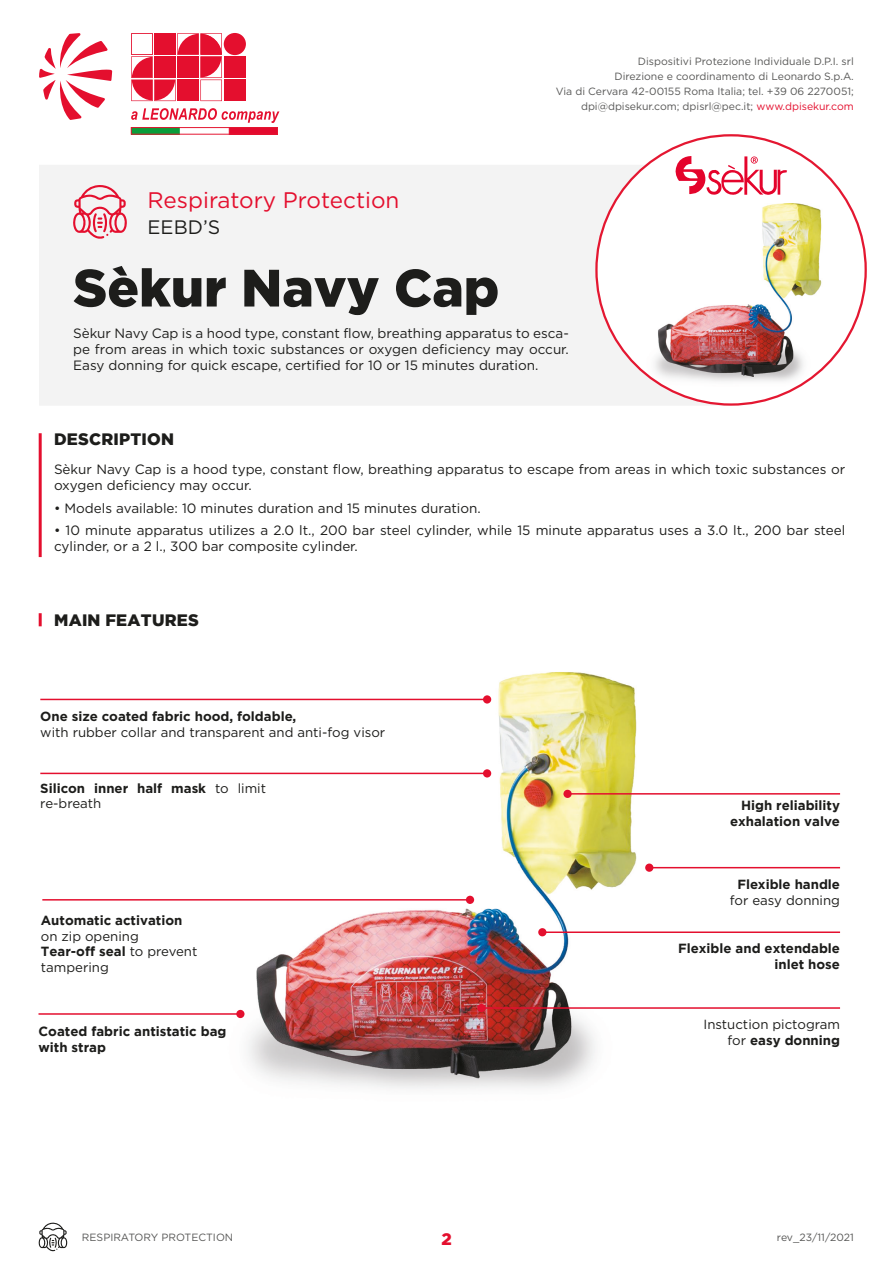
<style>
.page{position:relative;width:893px;height:1263px;background:#fff}
.page>*{position:absolute;margin:0;border:0;box-sizing:border-box;transform-origin:0 0}
.t1{font:900 52.5px "Gotham";color:#1d1d1b}
.t2{font:22.5px "Gotham";color:#e40f2e}
.t3{font:19.5px "Gotham";color:#1d1d1b}
.t4{font:900 16.5px "Gotham";letter-spacing:.015em;color:#1d1d1b}
.t5{font:900 16.5px "Gotham";color:#e40f2e}
.t6{font:13.5px/16.2px "Gotham";color:#1d1d1b}
.t7{font:700 13.2px "Gotham";color:#1d1d1b}
.t8{font:13.2px "Gotham";color:#1d1d1b}
.t9{font:700 13.2px/15.9px "Gotham";color:#1d1d1b}
.t10{font:10.5px/15px "Gotham";color:#575756;text-align:right}
.s1{color:#e40f2e}
.s2{font-weight:400}
</style>
<div class="page">
<svg style="left:39px;top:1222px;width:28px;height:29px"></svg>
<div style="left:224px;top:56px;width:22px;height:22px;background:#e40f2e"></div>
<div style="left:224px;top:80px;width:22px;height:21px;background:#e40f2e"></div>
<div style="left:224px;top:33px;width:22px;height:22px;background:#e40f2e;border-radius:50%"></div>
<svg style="left:131px;top:33px;width:91px;height:68px"></svg>
<svg style="left:131px;top:108px;width:148px;height:15px"></svg>
<svg style="left:39px;top:33px;width:73px;height:87px"></svg>
<img style="left:133px;top:129px;width:143px;height:3px">
<div style="left:131px;top:127px;width:147px;height:7px;border:1px solid #e41731"></div>
<div style="left:39px;top:165px;width:713px;height:241px;background:#f3f3f3"></div>
<hr style="left:39px;top:433px;width:3px;height:124px;background:#e40f2e">
<svg style="left:39px;top:613px;width:3px;height:13px"></svg>
<svg style="left:73px;top:184px;width:54px;height:55px"></svg>
<img style="left:596px;top:151px;width:270px;height:253px">
<svg style="left:675px;top:155px;width:112px;height:44px"></svg>
<img style="left:51px;top:672px;width:764px;height:417px">
<hr style="left:646px;top:867px;width:194px;height:1px;background:#e40f2e">
<hr style="left:539px;top:931px;width:301px;height:2px;background:#e40f2e">
<hr style="left:478px;top:1007px;width:362px;height:2px;background:#e40f2e">
<hr style="left:569px;top:793px;width:271px;height:1px;background:#e40f2e">
<hr style="left:42px;top:899px;width:426px;height:1px;background:#e40f2e">
<hr style="left:39px;top:1013px;width:199px;height:2px;background:#e40f2e">
<hr style="left:40px;top:699px;width:447px;height:1px;background:#e40f2e">
<hr style="left:40px;top:773px;width:447px;height:1px;background:#e40f2e">
<div style="left:466px;top:896px;width:8px;height:8px;background:#e40f2e;border-radius:50%"></div>
<div style="left:236px;top:1010px;width:8px;height:8px;background:#e40f2e;border-radius:50%"></div>
<div style="left:483px;top:695px;width:8px;height:8px;background:#e40f2e;border-radius:50%"></div>
<div style="left:483px;top:769px;width:8px;height:8px;background:#e40f2e;border-radius:50%"></div>
<div style="left:645px;top:863px;width:8px;height:9px;background:#e40f2e;border-radius:50%"></div>
<div style="left:538px;top:928px;width:8px;height:8px;background:#e40f2e;border-radius:50%"></div>
<div style="left:477px;top:1004px;width:8px;height:8px;background:#e40f2e;border-radius:50%"></div>
<div style="left:563px;top:790px;width:9px;height:8px;background:#e40f2e;border-radius:50%"></div>
<p class="t2" style="left:148px;top:187px;width:253px">Respiratory Protection</p>
<p class="t3" style="left:148px;top:217px;width:74px">EEBD’S</p>
<p class="t10" style="left:556px;top:54px;width:300px">Dispositivi Protezione Individuale D.P.I. srl<br>Direzione e coordinamento di Leonardo S.p.A.<br>Via di Cervara 42-00155 Roma Italia; tel. +39 06 2270051; dpi@dpisekur.com; dpisrl@pec.it; <span class="s1">www.dpisekur.com</span></p>
<p class="t1" style="left:73px;top:258px;width:428px">Sèkur Navy Cap</p>
<p class="t6" style="left:73px;top:325px;width:497px;text-align:justify">Sèkur Navy Cap is a hood type, constant flow, breathing apparatus to esca&shy;pe from areas in which toxic substances or oxygen deficiency may occur.<br>Easy donning for quick escape, certified for 10 or 15 minutes duration.</p>
<p class="t4" style="left:54px;top:430px;width:122px">DESCRIPTION</p>
<p class="t6" style="left:54px;top:461px;width:793px">Sèkur Navy Cap is a hood type, constant flow, breathing apparatus to escape from areas in which toxic substances or oxygen deficiency may occur.</p>
<p class="t6" style="left:54px;top:500px;width:428px">• Models available: 10 minutes duration and 15 minutes duration.</p>
<p class="t6" style="left:54px;top:522px;width:793px">• 10 minute apparatus utilizes a 2.0 lt., 200 bar steel cylinder, while 15 minute apparatus uses a 3.0 lt., 200 bar steel cylinder, or a 2 l., 300 bar composite cylinder.</p>
<p class="t4" style="left:54px;top:611px;width:146px">MAIN FEATURES</p>
<p class="t9" style="left:40px;top:708px;width:258px">One size coated fabric hood, foldable,</p>
<p class="t8" style="left:40px;top:725px;width:346px">with rubber collar and transparent and anti-fog visor</p>
<p class="t9" style="left:40px;top:780px;width:227px">Silicon inner half mask <span class="s2">to limit re-breath</span></p>
<p class="t7" style="left:41px;top:912px;width:143px">Automatic activation</p>
<p class="t8" style="left:41px;top:928px;width:99px">on zip opening</p>
<p class="t7" style="left:41px;top:944px;width:158px">Tear-off seal <span class="s2">to prevent</span></p>
<p class="t8" style="left:41px;top:960px;width:69px">tampering</p>
<p class="t7" style="left:39px;top:1023px;width:189px">Coated fabric antistatic bag</p>
<p class="t7" style="left:39px;top:1039px;width:69px">with strap</p>
<p class="t7" style="left:741px;top:798px;width:101px">High reliability</p>
<p class="t7" style="left:730px;top:814px;width:112px">exhalation valve</p>
<p class="t9" style="left:738px;top:876px;width:104px">Flexible handle</p>
<p class="t8" style="left:730px;top:893px;width:112px">for easy donning</p>
<p class="t7" style="left:678px;top:941px;width:163px">Flexible and extendable</p>
<p class="t7" style="left:774px;top:956px;width:67px">inlet hose</p>
<p class="t8" style="left:703px;top:1017px;width:138px">Instuction pictogram</p>
<p class="t7" style="left:728px;top:1032px;width:114px"><span class="s2">for</span> easy donning</p>
<p class="t10" style="left:82px;top:1230px;width:153px">RESPIRATORY PROTECTION</p>
<p class="t5" style="left:441px;top:1230px;width:12px">2</p>
<p class="t10" style="left:777px;top:1230px;width:78px">rev_23/11/2021</p>
</div>
